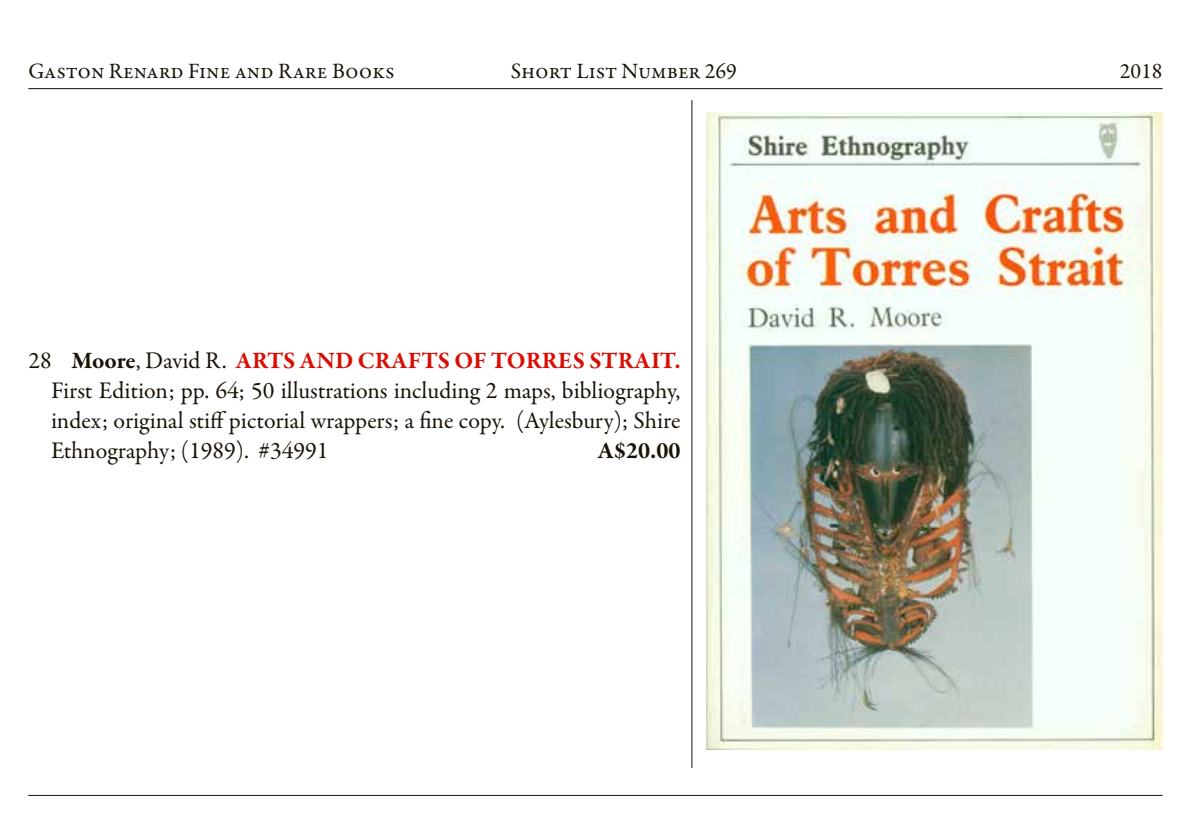
<style>
.page{position:relative;width:1191px;height:840px;background:#fff}
.page>*{position:absolute;margin:0;border:0;box-sizing:border-box;transform-origin:0 0}
.t1{font:24px/30px "Garamond Premr Pro";color:#1a1207;text-align:justify}
.t2{font:700 24px "Garamond Premr Pro";color:#1a1207}
.t3{font:22px "Garamond Premr Pro";color:#1a1207}
.s1{font-weight:700}
.s2{font-weight:700;color:#d80e04}
</style>
<div class="page">
<hr style="left:28px;top:88px;width:1134px;height:1px;background:#1a1207">
<hr style="left:28px;top:794px;width:1134px;height:1px;background:#1a1207">
<hr style="left:691px;top:100px;width:1px;height:667px;background:#1a1207">
<img style="left:706px;top:113px;width:456px;height:636px">
<p class="t3" style="left:28px;top:57px;width:368px">Gaston Renard Fine and Rare Books</p>
<p class="t3" style="left:511px;top:57px;width:228px">Short List Number 269</p>
<p class="t3" style="left:1119px;top:57px;width:44px">2018</p>
<p class="t1" style="left:51px;top:345px;width:631px;text-indent:-23px">28 <span class="s1">Moore</span>, David R. <span class="s2">ARTS AND CRAFTS OF TORRES STRAIT.<br></span>First Edition; pp. 64; 50 illustrations including 2 maps, bibliography, index; original stiff pictorial wrappers; a fine copy. (Aylesbury); Shire Ethnography; (1989). #34991</p>
<p class="t2" style="left:598px;top:435px;width:84px">A$20.00</p>
</div>
